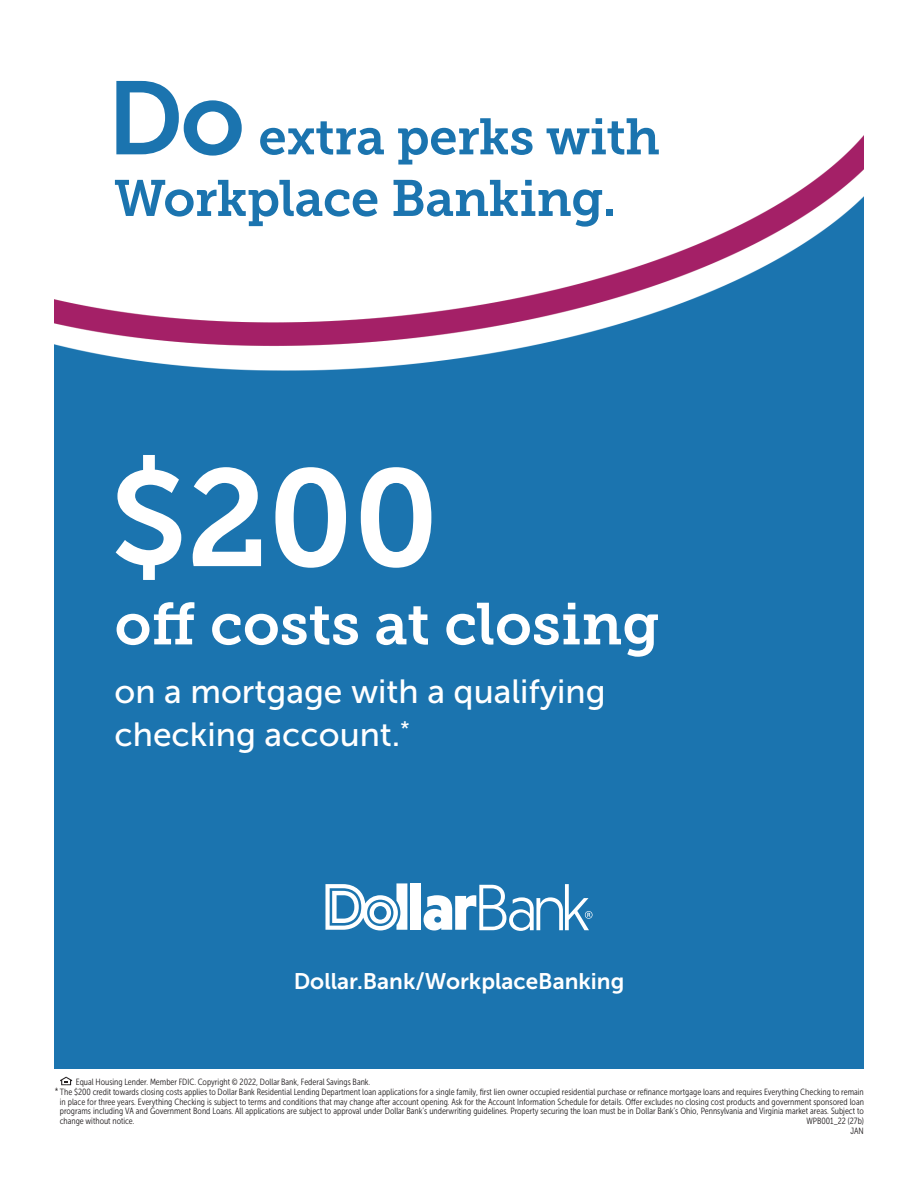
<style>
.page{position:relative;width:918px;height:1188px;background:#fff}
.page>*{position:absolute;margin:0;border:0;box-sizing:border-box;transform-origin:0 0}
.t1{font:136.95px "Museo Slab 700";color:#fff}
.t2{font:58.8px "Museo Slab 700";color:#fff}
.t3{font:50.85px/61.7px "Museo Slab 700";letter-spacing:-.01em;color:#1b74af}
.t4{font:33.45px/43px "Museo Sans 500";color:#fff}
.t5{font:22.5px "Museo Sans 700";color:#fff}
.t6{font:9px/9.8px "Museo Sans Cond 300";color:#231f20}
.s1{font-family:"Museo Sans 700";font-size:103.35px}
</style>
<div class="page">
<svg style="left:60px;top:1077px;width:12px;height:8px"></svg>
<div style="left:54px;top:98px;width:810px;height:971px;background:#1b74af"></div>
<div style="left:410px;top:883px;width:11px;height:47px;background:#fff"></div>
<svg style="left:424px;top:884px;width:169px;height:47px"></svg>
<svg style="left:325px;top:883px;width:82px;height:47px"></svg>
<img style="left:54px;top:98px;width:810px;height:273px">
<h3 class="t3" style="left:107px;top:106px;width:554px"><span class="s1">Do</span> extra perks with<br>Workplace Banking.</h3>
<h1 class="t1" style="left:110px;top:441px;width:330px">$200</h1>
<h2 class="t2" style="left:115px;top:591px;width:547px">off costs at closing</h2>
<h3 class="t4" style="left:115px;top:670px;width:493px">on a mortgage with a qualifying checking account.<sup>*</sup></h3>
<h3 class="t5" style="left:294px;top:969px;width:332px">Dollar.Bank/WorkplaceBanking</h3>
<p class="t6" style="left:60px;top:1072px;width:806px;line-height:19.5px;text-indent:16px">Equal Housing Lender. Member FDIC. Copyright © 2022, Dollar Bank, Federal Savings Bank.<br>in place for three years. Everything Checking is subject to terms and conditions that may change after account opening. Ask for the Account Information Schedule for details. Offer excludes no closing cost products and government sponsored loan</p>
<p class="t6" style="left:60px;top:1107px;width:806px">programs including VA and Government Bond Loans. All applications are subject to approval under Dollar Bank’s underwriting guidelines. Property securing the loan must be in Dollar Bank’s Ohio, Pennsylvania and Virginia market areas. Subject to change without notice.</p>
<p class="t6" style="left:55px;top:1087px;width:811px">*The $200 credit towards closing costs applies to Dollar Bank Residential Lending Department loan applications for a single family, first lien owner occupied residential purchase or refinance mortgage loans and requires Everything Checking to remain</p>
<p class="t6" style="left:806px;top:1116px;width:59px;text-align:right">WPB001_22 (27b)<br>JAN</p>
</div>
